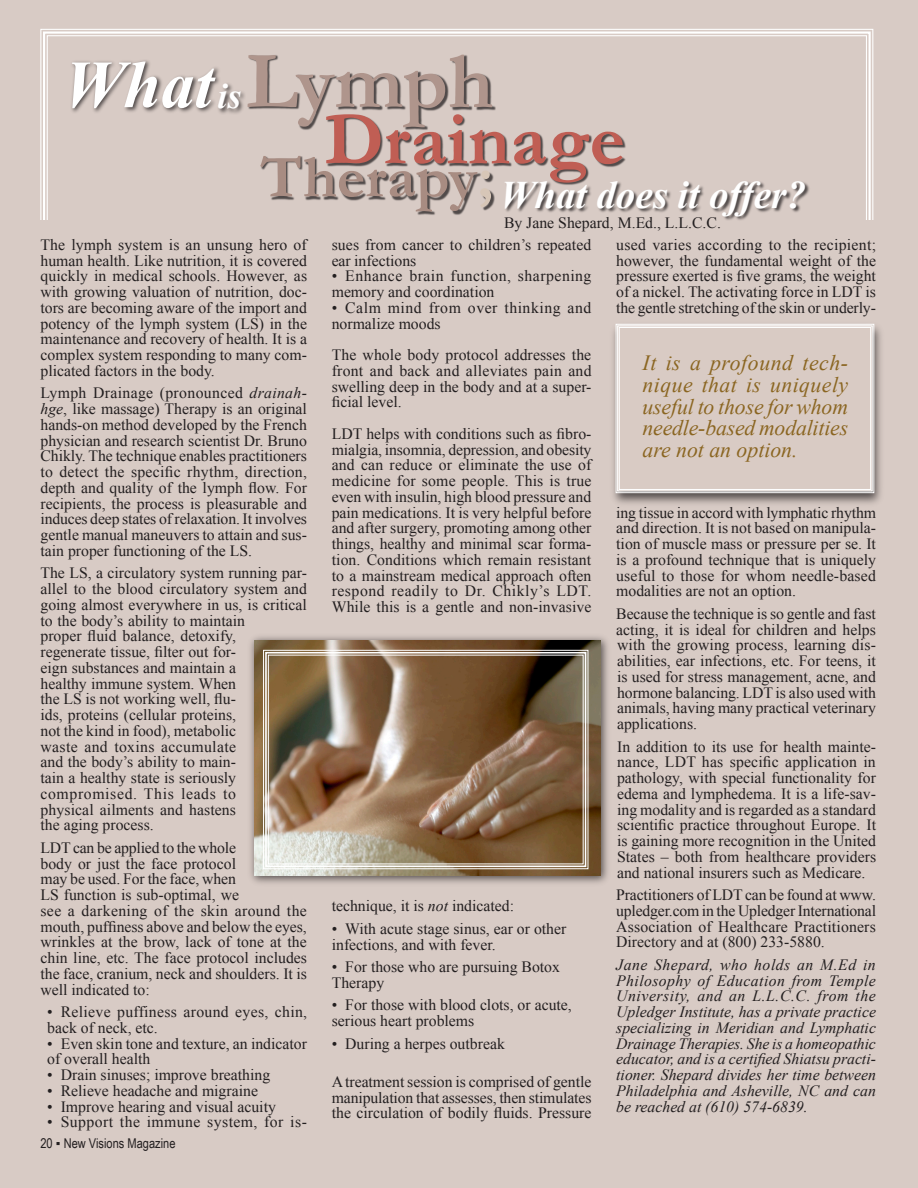
<style>
.page{position:relative;width:918px;height:1188px;background:#d8cbc5}
.page>*{position:absolute;margin:0;border:0;box-sizing:border-box;transform-origin:0 0}
.t1{font:700 81.45px "Garamond";color:#af958c}
.t2{font:700 76.2px "Garamond";color:#c05e54}
.t3{font:700 61.2px "Garamond";color:#a88c82}
.t4{font:italic 700 39px "Times New Roman";color:#fff}
.t5{font:italic 700 35.7px "Times New Roman";color:#fff}
.t6{font:italic 21.75px/21.8px "Times New Roman";letter-spacing:-.005em;color:#8b6622;text-align:justify}
.t7{font:15.75px/15.8px "Times New Roman";color:#231f20;text-align:justify}
.t8{font:italic 15.75px/15.8px "Times New Roman";color:#231f20;text-align:justify}
.t9{font:15.75px/15.8px "Times New Roman";letter-spacing:.03em;color:#231f20}
.t10{font:15.75px/15.8px "Times New Roman";letter-spacing:.02em;color:#231f20}
.t11{font:15.75px/15.8px "Times New Roman";letter-spacing:.035em;color:#231f20}
.t12{font:15.75px "Times New Roman";letter-spacing:.025em;color:#231f20}
.t13{font:13.5px "Arial Narrow";color:#231f20}
.s1{font-family:"Times New Roman";font-style:italic;font-size:67.5px;color:#fff}
.s2{color:#d7c6b7}
.s3{font-style:italic}
</style>
<div class="page">
<svg style="left:40px;top:29px;width:834px;height:191px"></svg>
<div style="left:247px;top:633px;width:365px;height:255px;background:#231f20;opacity:.75"></div>
<img style="left:254px;top:640px;width:347px;height:236px">
<svg style="left:263px;top:650px;width:326px;height:220px;background:#896e53"></svg>
<div style="left:265px;top:652px;width:321px;height:215px;border:2px solid #fff"></div>
<div style="left:268px;top:655px;width:316px;height:209px;border:1px solid #fff"></div>
<div style="left:504px;top:181px;width:306px;height:41px;background:#231f20;opacity:.75"></div>
<div style="left:609px;top:320px;width:277px;height:188px;background:#231f20;opacity:.75"></div>
<svg style="left:616px;top:324px;width:258px;height:169px"></svg>
<div style="left:617px;top:325px;width:256px;height:167px;border:1px solid #fff"></div>
<div style="left:619px;top:327px;width:252px;height:163px;border:1px solid #fff"></div>
<div style="left:70px;top:59px;width:151px;height:56px;background:#231f20;opacity:.75"></div>
<div style="left:248px;top:55px;width:248px;height:76px;background:#231f20;opacity:.75"></div>
<div style="left:327px;top:114px;width:300px;height:72px;background:#231f20;opacity:.75"></div>
<div style="left:261px;top:156px;width:234px;height:60px;background:#231f20;opacity:.75"></div>
<div style="left:216px;top:82px;width:31px;height:33px;background:#231f20;opacity:.75"></div>
<h1 class="t1" style="left:64px;top:26px;width:431px"><span class="s1">What</span> Lymph</h1>
<h3 class="t5" style="left:218px;top:71px;width:25px">is</h3>
<h2 class="t2" style="left:324px;top:88px;width:302px">Drainage</h2>
<h3 class="t3" style="left:260px;top:136px;width:234px">Therapy<span class="s2">;</span></h3>
<h3 class="t4" style="left:500px;top:168px;width:307px">What does it offer?</h3>
<p class="t7" style="left:504px;top:214px;width:218px">By Jane Shepard, M.Ed., L.L.C.C.</p>
<p class="t7" style="left:40px;top:237px;width:268px">The lymph system is an unsung hero of human health. Like nutrition, it is covered quickly in medical schools. However, as with growing valuation of nutrition, doc&shy;tors are becoming aware of the import and potency of the lymph system (LS) in the maintenance and recovery of health. It is a complex system responding to many com&shy;plicated factors in the body.</p>
<p class="t7" style="left:40px;top:385px;width:268px">Lymph Drainage (pronounced <span class="s3">drainah&shy;hge</span>, like massage) Therapy is an original hands-on method developed by the French physician and research scientist Dr. Bruno Chikly. The technique enables practitioners to detect the specific rhythm, direction, depth and quality of the lymph flow. For recipients, the process is pleasurable and induces deep states of relaxation. It involves gentle manual maneuvers to attain and sus&shy;tain proper functioning of the LS.</p>
<p class="t7" style="left:40px;top:565px;width:268px;text-align:left">The LS, a circulatory system running par&shy;allel to the blood circulatory system and going almost everywhere in us, is critical to the body’s ability to maintain<br>proper fluid balance, detoxify,<br>regenerate tissue, filter out for-<br>eign substances and maintain a<br>healthy immune system. When<br>the LS is not working well, flu-<br>ids, proteins (cellular proteins,<br>not the kind in food), metabolic<br>waste and toxins accumulate<br>and the body’s ability to main-<br>tain a healthy state is seriously compromised. This leads to<br>physical ailments and hastens<br>the aging process.</p>
<p class="t7" style="left:40px;top:840px;width:268px;text-align:left">LDT can be applied to the whole<br>body or just the face protocol<br>may be used. For the face, when<br>LS function is sub-optimal, we<br>see a darkening of the skin around the mouth, puffiness above and below the eyes, wrinkles at the brow, lack of tone at the chin line, etc. The face protocol includes the face, cranium, neck and shoulders. It is well indicated to:</p>
<p class="t10" style="left:47px;top:1004px;width:261px;text-indent:14px">Relieve puffiness around eyes, chin, back of neck, etc.</p>
<p class="t7" style="left:61px;top:1035px;width:248px">Even skin tone and texture, an indicator</p>
<p class="t7" style="left:47px;top:1051px;width:105px">of overall health</p>
<p class="t7" style="left:61px;top:1067px;width:211px">Drain sinuses; improve breathing</p>
<p class="t7" style="left:61px;top:1083px;width:199px">Relieve headache and migraine</p>
<p class="t7" style="left:61px;top:1098px;width:217px">Improve hearing and visual acuity</p>
<p class="t12" style="left:61px;top:1112px;width:248px">Support the immune system, for is-</p>
<p class="t7" style="left:47px;top:996px;width:7px;line-height:31.5px">• • •</p>
<p class="t7" style="left:47px;top:1083px;width:7px">• • •</p>
<p class="t13" style="left:41px;top:1133px;width:137px">20 ▪ New Visions Magazine</p>
<p class="t7" style="left:332px;top:237px;width:261px">sues from cancer to children’s repeated ear infections</p>
<p class="t9" style="left:332px;top:268px;width:261px;text-indent:14px">Enhance brain function, sharpening memory and coordination</p>
<p class="t11" style="left:332px;top:300px;width:261px;text-indent:14px">Calm mind from over thinking and normalize moods</p>
<p class="t7" style="left:332px;top:347px;width:261px">The whole body protocol addresses the front and back and alleviates pain and swelling deep in the body and at a super&shy;ficial level.</p>
<p class="t7" style="left:332px;top:426px;width:261px">LDT helps with conditions such as fibro&shy;mialgia, insomnia, depression, and obesity and can reduce or eliminate the use of medicine for some people. This is true even with insulin, high blood pressure and pain medications. It is very helpful before and after surgery, promoting among other things, healthy and minimal scar forma&shy;tion. Conditions which remain resistant to a mainstream medical approach often respond readily to Dr. Chikly’s LDT.<br>While this is a gentle and non-invasive</p>
<p class="t7" style="left:332px;top:260px;width:7px;line-height:31.5px">• •</p>
<p class="t7" style="left:345px;top:895px;width:223px;line-height:22.5px;text-indent:-14px">technique, it is <span class="s3">not</span> indicated:<br>With acute stage sinus, ear or other</p>
<p class="t7" style="left:345px;top:933px;width:216px;line-height:22.5px;text-indent:-14px">infections, and with fever.<br>For those who are pursuing Botox</p>
<p class="t7" style="left:345px;top:971px;width:228px;line-height:22.5px;text-indent:-14px">Therapy<br>For those with blood clots, or acute,</p>
<p class="t7" style="left:345px;top:1009px;width:161px;line-height:22.5px;text-indent:-14px">serious heart problems<br>During a herpes outbreak</p>
<p class="t7" style="left:332px;top:1074px;width:261px">A treatment session is comprised of gentle manipulation that assesses, then stimulates the circulation of bodily fluids. Pressure</p>
<p class="t7" style="left:332px;top:921px;width:7px">•</p>
<p class="t7" style="left:332px;top:959px;width:7px">•</p>
<p class="t7" style="left:332px;top:997px;width:7px">•</p>
<p class="t7" style="left:332px;top:1035px;width:7px">•</p>
<p class="t7" style="left:616px;top:237px;width:261px">used varies according to the recipient; however, the fundamental weight of the pressure exerted is five grams, the weight of a nickel. The activating force in LDT is the gentle stretching of the skin or underly-</p>
<h3 class="t6" style="left:643px;top:352px;width:207px">It is a profound tech&shy;nique that is uniquely useful to those for whom needle-based modalities are not an option.</h3>
<p class="t7" style="left:616px;top:504px;width:261px">ing tissue in accord with lymphatic rhythm and direction. It is not based on manipula&shy;tion of muscle mass or pressure per se. It is a profound technique that is uniquely useful to those for whom needle-based modalities are not an option.</p>
<p class="t7" style="left:616px;top:606px;width:261px">Because the technique is so gentle and fast acting, it is ideal for children and helps with the growing process, learning dis&shy;abilities, ear infections, etc. For teens, it is used for stress management, acne, and hormone balancing. LDT is also used with animals, having many practical veterinary applications.</p>
<p class="t7" style="left:617px;top:738px;width:261px">In addition to its use for health mainte&shy;nance, LDT has specific application in pathology, with special functionality for edema and lymphedema. It is a life-sav&shy;ing modality and is regarded as a standard scientific practice throughout Europe. It is gaining more recognition in the United States – both from healthcare providers and national insurers such as Medicare.</p>
<p class="t7" style="left:616px;top:887px;width:261px">Practitioners of LDT can be found at www. upledger.com in the Upledger International Association of Healthcare Practitioners Directory and at (800) 233-5880.</p>
<p class="t8" style="left:616px;top:956px;width:261px">Jane Shepard, who holds an M.Ed in Philosophy of Education from Temple University, and an L.L.C.C. from the Upledger Institute, has a private practice specializing in Meridian and Lymphatic Drainage Therapies. She is a homeopathic educator, and is a certified Shiatsu practi&shy;tioner. Shepard divides her time between Philadelphia and Asheville, NC and can be reached at (610) 574-6839.</p>
</div>
